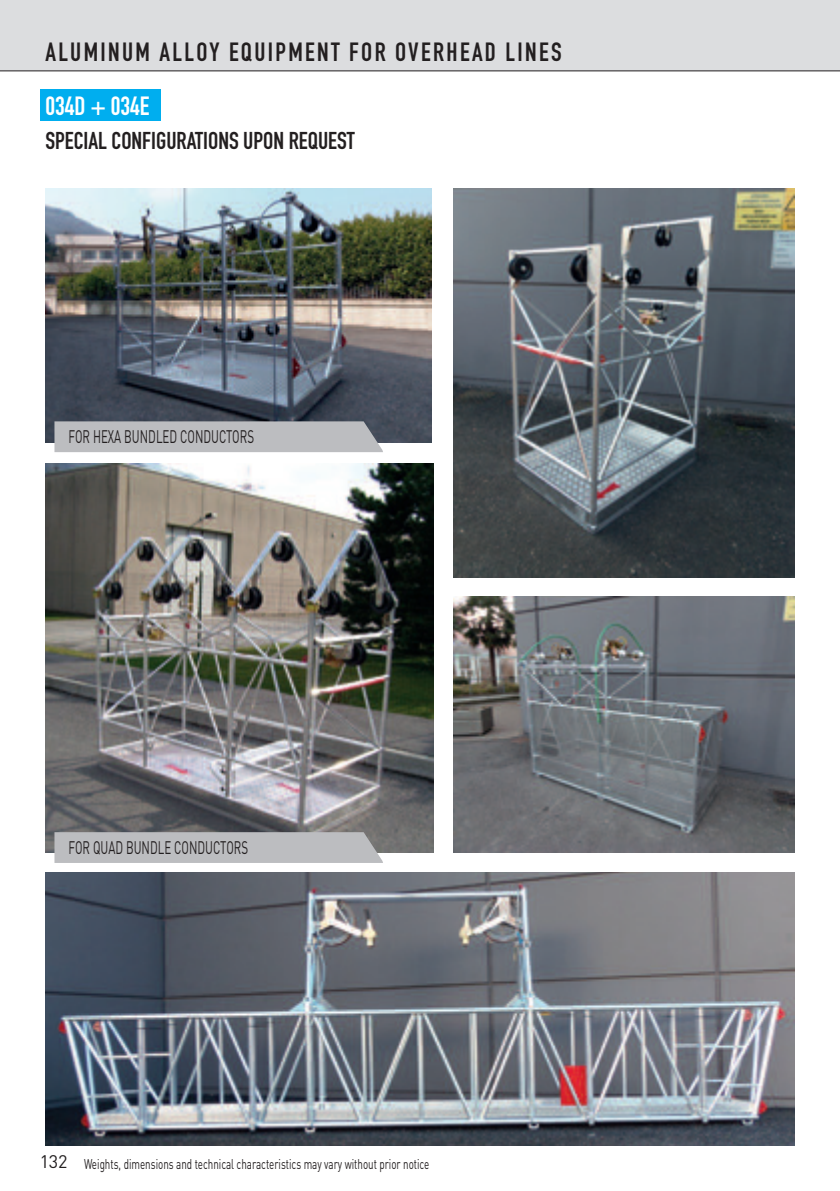
<style>
.page{position:relative;width:840px;height:1191px;background:#fff}
.page>*{position:absolute;margin:0;border:0;box-sizing:border-box;transform-origin:0 0}
.t1{font:26px "DIN Engschrift Std";letter-spacing:.09em;color:#231f20}
.t2{font:26px "DIN Engschrift Std";color:#fff}
.t3{font:24px "DIN Engschrift Std";color:#231f20}
.t4{font:18px "DIN";color:#231f20;scale:.64 1}
.t5{font:18px "DIN";color:#231f20}
.t6{font:14px "DIN";color:#231f20;scale:.7 1}
</style>
<div class="page">
<svg style="left:0;top:0;width:839px;height:100px"></svg>
<div style="left:40px;top:89px;width:120px;height:31px;background:#00aeef"></div>
<img style="left:45px;top:188px;width:386px;height:254px">
<img style="left:453px;top:188px;width:341px;height:389px">
<img style="left:45px;top:463px;width:388px;height:389px">
<img style="left:453px;top:597px;width:341px;height:255px">
<img style="left:45px;top:872px;width:749px;height:273px">
<div style="left:54px;top:421px;width:329px;height:31px;background:#bcbdc0"></div>
<div style="left:54px;top:832px;width:329px;height:31px;background:#bcbdc0"></div>
<h1 class="t1" style="left:45px;top:37px;width:517px">ALUMINUM ALLOY EQUIPMENT FOR OVERHEAD LINES</h1>
<h1 class="t2" style="left:45px;top:91px;width:106px">034D + 034E</h1>
<h2 class="t3" style="left:45px;top:127px;width:311px">SPECIAL CONFIGURATIONS UPON REQUEST</h2>
<p class="t4" style="left:69px;top:425px;width:291px">FOR HEXA BUNDLED CONDUCTORS</p>
<p class="t4" style="left:69px;top:836px;width:282px">FOR QUAD BUNDLE CONDUCTORS</p>
<p class="t5" style="left:40px;top:1150px;width:29px">132</p>
<p class="t6" style="left:84px;top:1155px;width:495px">Weights, dimensions and technical characteristics may vary without prior notice</p>
</div>
